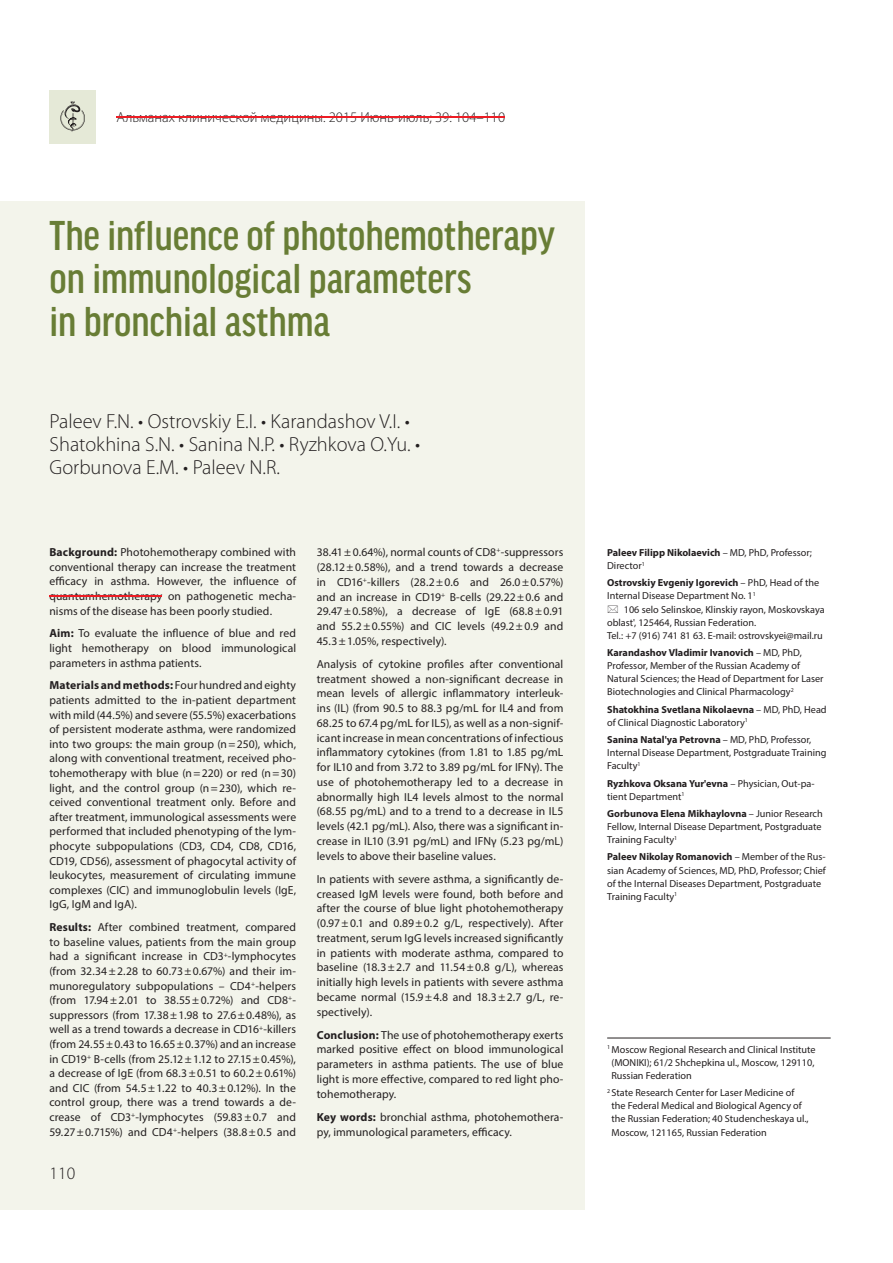
<style>
.page{position:relative;width:893px;height:1263px;background:#fff}
.page>*{position:absolute;margin:0;border:0;box-sizing:border-box;transform-origin:0 0}
.t1{font:500 condensed 44.4px/43px "Good Headline Pro";color:#687d35}
.t2{font:300 20.4px/23.4px "Myriad Pro";color:#231f20}
.t3{font:300 17.55px "Myriad Pro";color:#231f20}
.t4{font:300 14.55px "Myriad Pro";color:#231f20}
.t5{font:11.7px/14.5px "Myriad Pro";letter-spacing:.01em;color:#231f20;text-align:justify}
.t6{font:10.2px/13px "Myriad Pro";color:#231f20}
.s1{font-weight:700}
</style>
<div class="page">
<div style="left:0;top:202px;width:584px;height:1008px;background:#f3f4eb"></div>
<hr style="left:607px;top:1038px;width:224px;height:1px;background:#231f20">
<div style="left:50px;top:90px;width:46px;height:53px;background:#e5e9d7"></div>
<svg style="left:60px;top:101px;width:25px;height:31px"></svg>
<hr style="left:116px;top:116px;width:389px;height:2px;background:#ed1c24">
<hr style="left:49px;top:595px;width:113px;height:2px;background:#ed1c24">
<p class="t4" style="left:116px;top:109px;width:390px">Альманах клинической медицины. 2015 Июнь-июль; 39: 104–110</p>
<h1 class="t1" style="left:50px;top:213px;width:507px">The influence of photohemotherapy on immunological parameters<br>in bronchial asthma</h1>
<h2 class="t2" style="left:50px;top:409px;width:372px">Paleev F.N. • Ostrovskiy E.I. • Karandashov V.I. •<br>Shatokhina S.N. • Sanina N.P. • Ryzhkova O.Yu. •<br>Gorbunova E.M. • Paleev N.R.</h2>
<p class="t5" style="left:49px;top:546px;width:248px"><span class="s1">Background:</span> Photohemotherapy combined with conventional therapy can increase the treatment efficacy in asthma. However, the influence of quantumhemotherapy on pathogenetic mecha&shy;nisms of the disease has been poorly studied.</p>
<p class="t5" style="left:49px;top:627px;width:248px"><span class="s1">Aim:</span> To evaluate the influence of blue and red light hemotherapy on blood immunological parаmeters in asthma patients.</p>
<p class="t5" style="left:49px;top:679px;width:248px"><span class="s1">Materials and methods:</span> Four hundred and eighty patients admitted to the in-patient department with mild (44.5%) and severe (55.5%) exacerbations of persistent moderate asthma, were randomized into two groups: the main group (n = 250), which, along with conventional treatment, received pho&shy;tohemotherapy with blue (n = 220) or red (n = 30) light, and the control group (n = 230), which re&shy;ceived conventional treatment only. Before and after treatment, immunological assessments were performed that included phenotyping of the lym&shy;phocyte subpopulations (CD3, CD4, CD8, CD16, CD19, CD56), assessment of phagocytal activity of leukocytes, measurement of circulating immune complexes (CIC) and immunoglobulin levels (IgE, IgG, IgM and IgA).</p>
<p class="t5" style="left:49px;top:921px;width:248px"><span class="s1">Results:</span> After combined treatment, compared to baseline values, patients from the main group had a significant increase in СD3<sup>+</sup>-lymphocytes (from 32.34 ± 2.28 to 60.73 ± 0.67%) and their im&shy;munoregulatory subpopulations – СD4<sup>+</sup>-helpers (from 17.94 ± 2.01 to 38.55 ± 0.72%) and СD8<sup>+</sup>- suppressors (from 17.38 ± 1.98 to 27.6 ± 0.48%), as well as a trend towards a decrease in СD16<sup>+</sup>-killers (from 24.55 ± 0.43 to 16.65 ± 0.37%) and an increase in СD19<sup>+</sup> В-cells (from 25.12 ± 1.12 to 27.15 ± 0.45%), a decrease of IgE (from 68.3 ± 0.51 to 60.2 ± 0.61%) and CIC (from 54.5 ± 1.22 to 40.3 ± 0.12%). In the control group, there was a trend towards a de&shy;crease of СD3<sup>+</sup>-lymphocytes (59.83 ± 0.7 and 59.27 ± 0.715%) and СD4<sup>+</sup>-helpers (38.8 ± 0.5 and</p>
<h3 class="t3" style="left:50px;top:1163px;width:27px">110</h3>
<p class="t5" style="left:317px;top:546px;width:248px">38.41 ± 0.64%), normal counts of СD8<sup>+</sup>-suppressors (28.12 ± 0.58%), and a trend towards a decrease in СD16<sup>+</sup>-killers (28.2 ± 0.6 and 26.0 ± 0.57%) and an increase in СD19<sup>+</sup> В-cells (29.22 ± 0.6 and 29.47 ± 0.58%), a decrease of IgE (68.8 ± 0.91 and 55.2 ± 0.55%) and CIC levels (49.2 ± 0.9 and 45.3 ± 1.05%, respectively).</p>
<p class="t5" style="left:317px;top:657px;width:248px">Analysis of cytokine profiles after conventional treatment showed a non-significant decrease in mean levels of allergic inflammatory interleuk&shy;ins (IL) (from 90.5 to 88.3 pg/mL for IL4 and from 68.25 to 67.4 pg/mL for IL5), as well as a non-signif&shy;icant increase in mean concentrations of infectious inflammatory cytokines (from 1.81 to 1.85 pg/mL for IL10 and from 3.72 to 3.89 pg/mL for IFNγ). The use of photohemotherapy led to a decrease in abnormally high IL4 levels almost to the normal (68.55 pg/mL) and to a trend to a decrease in IL5 levels (42.1 pg/mL). Also, there was a significant in&shy;crease in IL10 (3.91 pg/mL) and IFNγ (5.23 pg/mL) levels to above their baseline values.</p>
<p class="t5" style="left:317px;top:872px;width:248px">In patients with severe asthma, a significantly de&shy;creased IgM levels were found, both before and after the course of blue light photohemotherapy (0.97 ± 0.1 and 0.89 ± 0.2 g/L, respectively). After treatment, serum IgG levels increased significantly in patients with moderate asthma, compared to baseline (18.3 ± 2.7 and 11.54 ± 0.8 g/L), whereas initially high levels in patients with severe asthma became normal (15.9 ± 4.8 and 18.3 ± 2.7 g/L, re&shy;spectively).</p>
<p class="t5" style="left:317px;top:1028px;width:248px"><span class="s1">Conclusion:</span> The use of photohemotherapy exerts marked positive effect on blood immunological parameters in asthma patients. The use of blue light is more effective, compared to red light pho&shy;tohemotherapy.</p>
<p class="t5" style="left:317px;top:1110px;width:248px"><span class="s1">Key words:</span> bronchial asthma, photohemothera&shy;py, immunological parameters, efficacy.</p>
<p class="t6" style="left:607px;top:547px;width:206px"><span class="s1">Paleev Filipp Nikolaevich</span> – MD, PhD, Professor;<br>Director<sup>1</sup></p>
<p class="t6" style="left:607px;top:577px;width:213px"><span class="s1">Ostrovskiy Evgeniy Igorevich</span> – PhD, Head of the<br>Internal Disease Department No. 1<sup>1</sup></p>
<p class="t6" style="left:607px;top:603px;width:219px;text-indent:17px">106 selo Selinskoe, Klinskiy rayon, Moskovskaya oblast', 125464, Russian Federation.<br>Tel.: +7 (916) 741 81 63. E-mail: ostrovskyei@mail.ru</p>
<p class="t6" style="left:607px;top:647px;width:218px"><span class="s1">Karandashov Vladimir Ivanovich</span> – MD, PhD, Professor, Member of the Russian Academy of Natural Sciences; the Head of Department for Laser Biotechnologies and Clinical Pharmacology<sup>2</sup></p>
<p class="t6" style="left:607px;top:703px;width:221px"><span class="s1">Shatokhina Svetlana Nikolaevna</span> – MD, PhD, Head of Clinical Diagnostic Laboratory<sup>1</sup></p>
<p class="t6" style="left:607px;top:734px;width:221px"><span class="s1">Sanina Natal'ya Petrovna</span> – MD, PhD, Professor,<br>Internal Disease Department, Postgraduate Training<br>Faculty<sup>1</sup></p>
<p class="t6" style="left:607px;top:777px;width:209px"><span class="s1">Ryzhkova Oksana Yur'evna</span> – Physician, Out-pa&shy;tient Department<sup>1</sup></p>
<p class="t6" style="left:607px;top:808px;width:217px"><span class="s1">Gorbunova Elena Mikhaylovna</span> – Junior Research<br>Fellow, Internal Disease Department, Postgraduate<br>Training Faculty<sup>1</sup></p>
<p class="t6" style="left:607px;top:851px;width:220px"><span class="s1">Paleev Nikolay Romanovich</span> – Member of the Rus&shy;sian Academy of Sciences, MD, PhD, Professor; Chief of the Internal Diseases Department, Postgraduate Training Faculty<sup>1</sup></p>
<p class="t6" style="left:611px;top:1043px;width:206px;text-indent:-4px"><sup>1</sup> Moscow Regional Research and Clinical Institute (MONIKI); 61/2 Shchepkina ul., Moscow, 129110,<br>Russian Federation</p>
<p class="t6" style="left:611px;top:1087px;width:199px;text-indent:-4px"><sup>2</sup> State Research Center for Laser Medicine of the Federal Medical and Biological Agency of the Russian Federation; 40 Studencheskaya ul., Moscow, 121165, Russian Federation</p>
</div>
